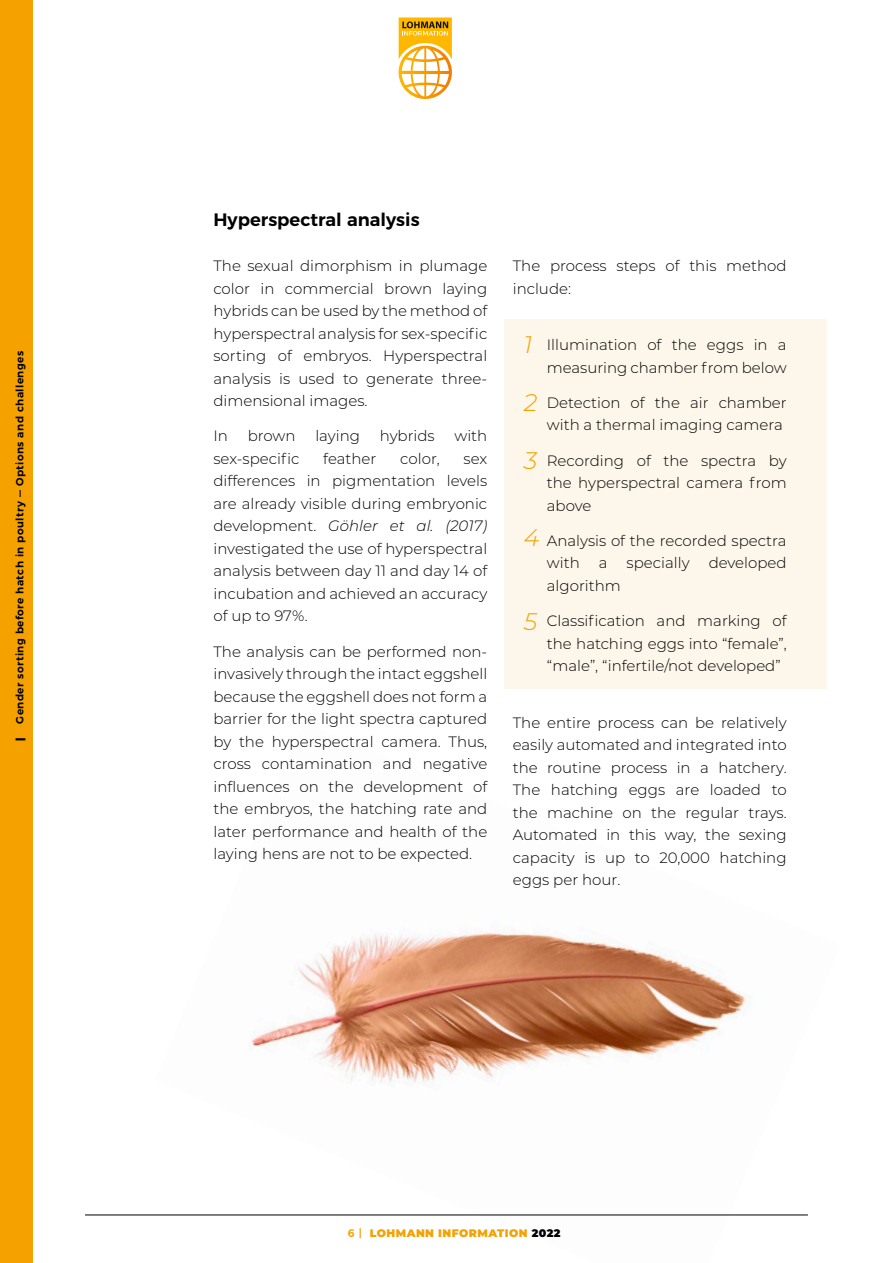
<style>
.page{position:relative;width:893px;height:1263px;background:#fff}
.page>*{position:absolute;margin:0;border:0;box-sizing:border-box;transform-origin:0 0}
.Texto_base{font:italic 300 24px "Montserrat";color:#f5a200}
.t1{font:600 18px "Montserrat";color:#000}
.t2{font:300 15px/22.5px "Montserrat";color:#000;text-align:justify}
.t3{font:900 10.95px "Montserrat";letter-spacing:.04em;color:#f5a200}
.t4{font:600 10.5px "Montserrat";letter-spacing:.04em;color:#000}
.t5{font:900 10.5px "Montserrat";color:#000}
.s1{font-style:italic}
.s2{font-weight:600}
.s3{color:#000}
</style>
<div class="page">
<div style="left:504px;top:319px;width:323px;height:369px;background:#fdf6ea"></div>
<img style="left:155px;top:920px;width:653px;height:295px">
<div style="left:0;top:0;width:33px;height:1263px;background:#f5a200"></div>
<hr style="left:85px;top:1215px;width:723px;height:1px;background:#000">
<svg style="left:399px;top:17px;width:53px;height:82px"></svg>
<p class="t4" style="left:11px;top:724px;width:374px;rotate:-90deg">Gender sorting before hatch in poultry — Options and challenges</p>
<p class="t5" style="left:12px;top:741px;width:5px;rotate:-90deg">|</p>
<p class="t1" style="left:213px;top:205px;width:208px">Hyperspectral analysis</p>
<p class="t2" style="left:213px;top:254px;width:275px">The sexual dimorphism in plumage color in commercial brown laying hybrids can be used by the method of hyperspectral analysis for sex-specific sorting of embryos. Hyperspectral analysis is used to generate three&shy;dimensional images.</p>
<p class="t2" style="left:213px;top:424px;width:16px">In</p>
<p class="t2" style="left:248px;top:424px;width:49px">brown</p>
<p class="t2" style="left:315px;top:424px;width:46px">laying</p>
<p class="t2" style="left:380px;top:424px;width:56px">hybrids</p>
<p class="t2" style="left:454px;top:424px;width:34px">with</p>
<p class="t2" style="left:213px;top:447px;width:87px">sex-specific</p>
<p class="t2" style="left:323px;top:447px;width:55px">feather</p>
<p class="t2" style="left:400px;top:447px;width:41px">color,</p>
<p class="t2" style="left:213px;top:447px;width:275px;text-indent:250px">sex differences in pigmentation levels are already visible during embryonic development. <span class="s1">Göhler et al. (2017) </span>investigated the use of hyperspectral analysis between day 11 and day 14 of incubation and achieved an accuracy of up to 97%.</p>
<p class="t2" style="left:213px;top:639px;width:275px">The analysis can be performed non&shy;invasively through the intact eggshell because the eggshell does not form a barrier for the light spectra captured by the hyperspectral camera. Thus, cross contamination and negative influences on the development of the embryos, the hatching rate and later performance and health of the laying hens are not to be expected.</p>
<p class="t2" style="left:513px;top:254px;width:275px">The process steps of this method include:</p>
<p class="Texto_base" style="left:524px;top:328px;width:10px">1</p>
<p class="t2" style="left:547px;top:333px;width:241px">Illumination of the eggs in a measuring chamber from below</p>
<p class="t2" style="left:547px;top:391px;width:241px">Detection of the air chamber with a thermal imaging camera</p>
<p class="t2" style="left:547px;top:449px;width:241px">Recording of the spectra by the hyperspectral camera from above</p>
<p class="t2" style="left:547px;top:529px;width:241px">Analysis of the recorded spectra with</p>
<p class="Texto_base" style="left:524px;top:386px;width:15px">2</p>
<p class="Texto_base" style="left:524px;top:444px;width:15px">3</p>
<p class="Texto_base" style="left:524px;top:521px;width:17px">4</p>
<p class="t2" style="left:599px;top:551px;width:10px">a</p>
<p class="t2" style="left:627px;top:551px;width:64px">specially</p>
<p class="t2" style="left:709px;top:551px;width:79px">developed</p>
<p class="t2" style="left:547px;top:574px;width:75px">algorithm</p>
<p class="t2" style="left:547px;top:609px;width:241px">Classification and marking of the hatching eggs into “female”, “male”, “infertile/not developed”</p>
<p class="Texto_base" style="left:524px;top:605px;width:15px">5</p>
<p class="t2" style="left:513px;top:711px;width:275px">The entire process can be relatively easily automated and integrated into the routine process in a hatchery.<br>The hatching eggs are loaded to the machine on the regular trays.<br>Automated in this way, the sexing capacity is up to 20,000 hatching eggs per hour.</p>
<p class="t3" style="left:348px;top:1225px;width:214px"><span class="s2">6 |</span> LOHMANN INFORMATION <span class="s3">2022</span></p>
</div>
